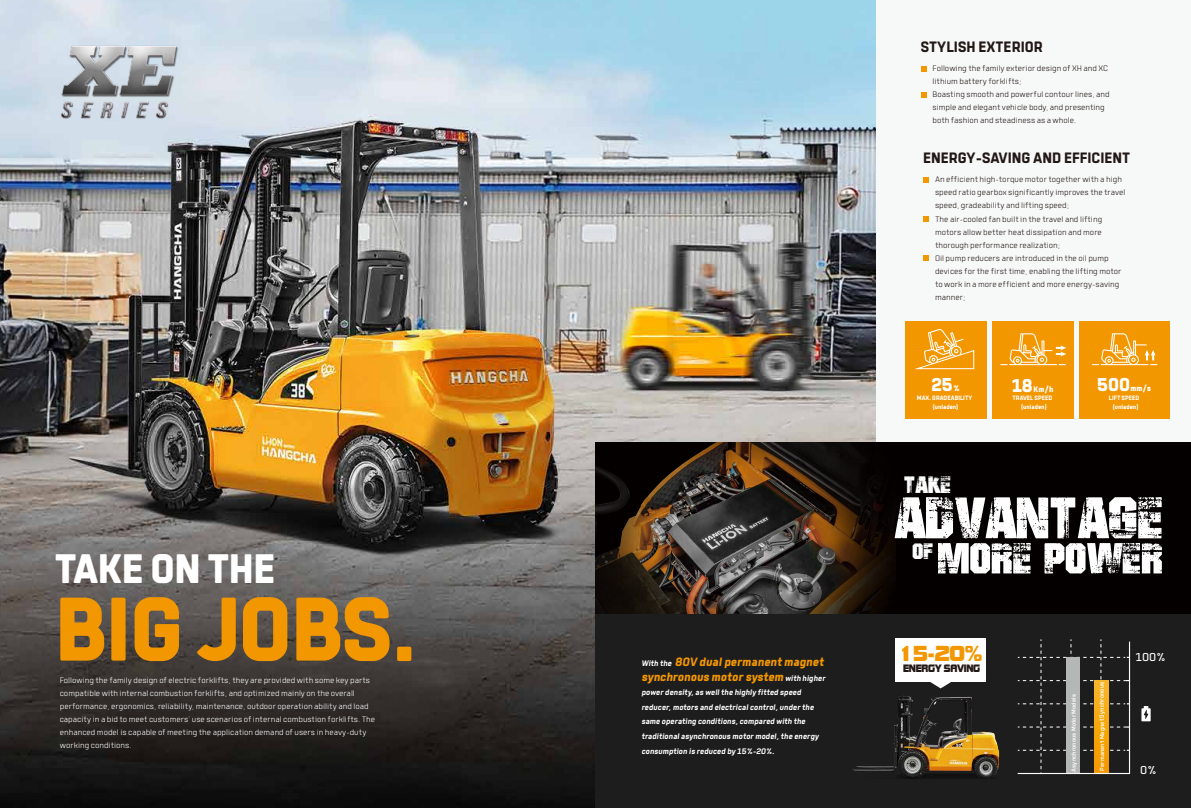
<style>
.page{position:relative;width:1191px;height:808px;background:#fff}
.page>*{position:absolute;margin:0;border:0;box-sizing:border-box;transform-origin:0 0}
.t1{font:900 90px "Tomkin";letter-spacing:-.01em;color:#f39700}
.t2{font:79.5px "BADGRUNGE";color:#fff;scale:1.06 1}
.t3{font:58.9px "BADGRUNGE";color:#fff;scale:1.06 1}
.t4{font:900 41.1px "Tomkin";letter-spacing:-.01em;color:#fff}
.t5{font:32.3px "BADGRUNGE";color:#fff;scale:1.06 1}
.t6{font:30.3px "BADGRUNGE";color:#fff;scale:1.06 1}
.t7{font:20.2px "Bolt Bold IT Cby BT";color:#f39700}
.t8{font:900 18.5px "Tomkin";color:#fff}
.t9{font:800 15px "Tomkin";color:#221815}
.t10{font:italic 800 12px/14.6px "Tomkin";color:#f39700}
.t11{font:11.4px "Tomkin";color:#fff}
.t12{font:10px "Bolt Bold IT Cby BT";letter-spacing:-.03em;color:#221815;scale:.87 1}
.t13{font:300 8px/13px "Tomkin";color:#221815}
.t14{font:300 8px/13px "Tomkin";color:#fff}
.t15{font:italic 700 8px/14.6px "Tomkin";color:#fff}
.t16{font:900 8px "Tomkin";color:#fff}
.t17{font:800 6.3px/8.9px "Tomkin";color:#fff;text-align:center}
.t18{font:500 6px "Tomkin";letter-spacing:.015em;color:#fff}
.s1{font-weight:700;font-size:8px;color:#fff}
</style>
<div class="page">
<img style="left:0;top:0;width:876px;height:808px">
<div style="left:876px;top:0;width:315px;height:443px;background:#f7f8f8"></div>
<div style="left:595px;top:614px;width:596px;height:194px;background:#1d1d1d"></div>
<svg style="left:1017px;top:639px;width:113px;height:136px"></svg>
<svg style="left:1141px;top:706px;width:9px;height:15px"></svg>
<img style="left:852px;top:668px;width:179px;height:111px">
<div style="left:895px;top:638px;width:91px;height:44px;background:#fff"></div>
<svg style="left:919px;top:682px;width:43px;height:6px"></svg>
<div style="left:595px;top:443px;width:596px;height:171px;background:#040000"></div>
<img style="left:595px;top:443px;width:299px;height:171px">
<svg style="left:923px;top:177px;width:5px;height:5px"></svg>
<svg style="left:923px;top:216px;width:5px;height:6px"></svg>
<svg style="left:923px;top:256px;width:5px;height:5px"></svg>
<svg style="left:921px;top:66px;width:5px;height:5px"></svg>
<svg style="left:921px;top:93px;width:5px;height:5px"></svg>
<div style="left:1079px;top:321px;width:91px;height:97px;background:#f39700"></div>
<div style="left:992px;top:321px;width:82px;height:97px;background:#f39700"></div>
<div style="left:904px;top:321px;width:82px;height:97px;background:#f39700"></div>
<svg style="left:1000px;top:333px;width:66px;height:32px"></svg>
<svg style="left:914px;top:329px;width:60px;height:41px"></svg>
<svg style="left:1092px;top:333px;width:65px;height:32px"></svg>
<img style="left:38px;top:20px;width:162px;height:129px">
<h3 class="t4" style="left:55px;top:542px;width:222px">TAKE ON THE</h3>
<h1 class="t1" style="left:55px;top:570px;width:363px">BIG JOBS.</h1>
<p class="t14" style="left:60px;top:674px;width:317px">Following the family design of electric forklifts, they are provided with some key parts compatible with internal combustion forklifts, and optimized mainly on the overall performance, ergonomics, reliability, maintenance, outdoor operation ability and load capacity in a bid to meet customers’ use scenarios of internal combustion forklifts. The enhanced model is capable of meeting the application demand of users in heavy-duty working conditions.</p>
<h3 class="t10" style="left:641px;top:654px;width:186px"><span class="s1">With the</span> 80V dual permanent magnet synchronous motor system <span class="s1">with higher</span></h3>
<p class="t15" style="left:641px;top:685px;width:179px">power density, as well the highly fitted speed reducer, motors and electrical control, under the same operating conditions, compared with the traditional asynchronous motor model, the energy consumption is reduced by 15%–20%.</p>
<h3 class="t9" style="left:920px;top:37px;width:124px">STYLISH EXTERIOR</h3>
<p class="t13" style="left:932px;top:62px;width:179px">Following the family exterior design of XH and XC lithium battery forklifts;<br>Boasting smooth and powerful contour lines, and simple and elegant vehicle body, and presenting both fashion and steadiness as a whole.</p>
<h3 class="t9" style="left:923px;top:148px;width:209px">ENERGY-SAVING AND EFFICIENT</h3>
<p class="t13" style="left:935px;top:172px;width:192px">An efficient high-torque motor together with a high speed ratio gearbox significantly improves the travel speed, gradeability and lifting speed;</p>
<p class="t13" style="left:935px;top:213px;width:188px">The air-cooled fan built in the travel and lifting motors allow better heat dissipation and more thorough performance realization;<br>Oil pump reducers are introduced in the oil pump devices for the first time, enabling the lifting motor to work in a more efficient and more energy-saving manner;</p>
<h3 class="t8" style="left:931px;top:373px;width:23px">25</h3>
<p class="t16" style="left:953px;top:383px;width:8px">%</p>
<p class="t17" style="left:932px;top:402px;width:27px">(unladen)</p>
<p class="t17" style="left:1012px;top:394px;width:41px">TRAVEL SPEED (unladen)</p>
<h3 class="t8" style="left:1011px;top:373px;width:23px">18</h3>
<p class="t16" style="left:1033px;top:384px;width:21px">Km/h</p>
<p class="t17" style="left:917px;top:393px;width:57px">MAX. GRADEABILITY</p>
<h3 class="t8" style="left:1097px;top:373px;width:34px">500</h3>
<p class="t16" style="left:1130px;top:383px;width:22px">mm/s</p>
<p class="t17" style="left:1109px;top:393px;width:32px">LIFT SPEED (unladen)</p>
<h3 class="t5" style="left:904px;top:463px;width:46px">take</h3>
<h2 class="t2" style="left:894px;top:464px;width:256px">advantage</h2>
<h3 class="t3" style="left:938px;top:519px;width:214px">more power</h3>
<h3 class="t6" style="left:912px;top:531px;width:21px">of</h3>
<h3 class="t7" style="left:897px;top:643px;width:86px">15-20%</h3>
<p class="t12" style="left:903px;top:663px;width:90px">ENERGY SAVING</p>
<p class="t18" style="left:1070px;top:771px;width:79px;rotate:-90deg">Asynchronous Motor Models</p>
<p class="t18" style="left:1098px;top:771px;width:90px;rotate:-90deg">Permanent Magnet Synchronous</p>
<h3 class="t11" style="left:1135px;top:650px;width:32px">100%</h3>
<h3 class="t11" style="left:1140px;top:763px;width:18px">0%</h3>
</div>
